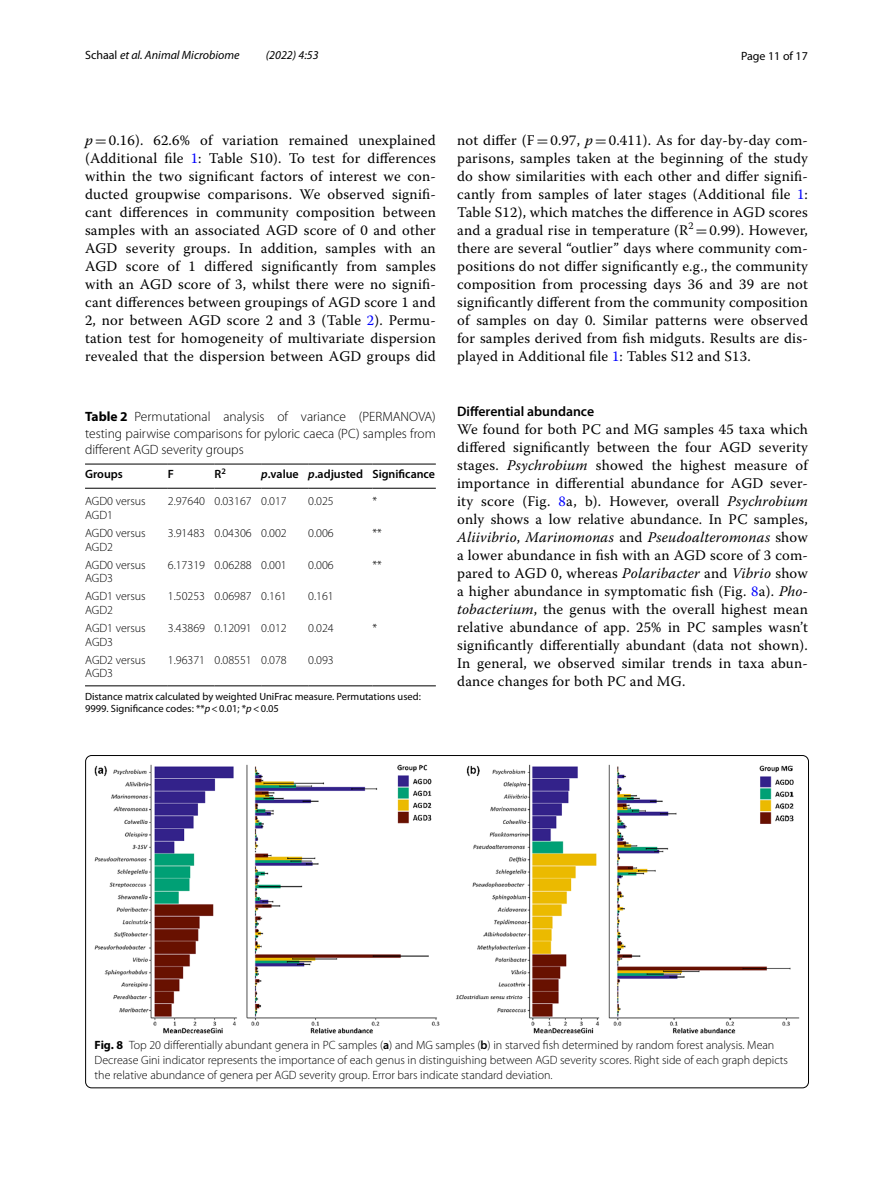
<style>
.page{position:relative;width:893px;height:1187px;background:#fff}
.page>*{position:absolute;margin:0;border:0;box-sizing:border-box;transform-origin:0 0}
.t1{font:14.7px/18px "Warnock Pro";letter-spacing:.015em;color:#000;text-align:justify}
.t2{font:600 13.8px "Myriad Pro";color:#000}
.t3{font:300 13.5px/16.5px "Myriad Pro";color:#000;text-align:justify}
.t4{font:300 12px/13.5px "Myriad Pro";color:#000}
.t5{font:600 12px "Myriad Pro";color:#000}
.t6{font:italic 12px "Myriad Pro";color:#000}
.t7{font:12px "Myriad Pro";color:#000}
.t8{font:10.5px/12.8px "Myriad Pro";color:#000}
.s1{font-style:normal}
.s2{font-style:italic}
.s3{font-family:"MTSY"}
.s4{color:#00f}
.s5{font-weight:700}
.s6{font-weight:600}
</style>
<div class="page">
<hr style="left:85px;top:464px;width:83px;height:1px;background:#000">
<hr style="left:85px;top:488px;width:83px;height:1px;background:#000">
<hr style="left:168px;top:464px;width:46px;height:1px;background:#000">
<hr style="left:168px;top:488px;width:46px;height:1px;background:#000">
<hr style="left:214px;top:464px;width:47px;height:1px;background:#000">
<hr style="left:214px;top:488px;width:47px;height:1px;background:#000">
<hr style="left:261px;top:464px;width:47px;height:1px;background:#000">
<hr style="left:261px;top:488px;width:47px;height:1px;background:#000">
<hr style="left:308px;top:464px;width:64px;height:1px;background:#000">
<hr style="left:308px;top:488px;width:64px;height:1px;background:#000">
<hr style="left:372px;top:464px;width:64px;height:1px;background:#000">
<hr style="left:372px;top:488px;width:64px;height:1px;background:#000">
<hr style="left:85px;top:685px;width:83px;height:1px;background:#000">
<hr style="left:168px;top:685px;width:46px;height:1px;background:#000">
<hr style="left:214px;top:685px;width:47px;height:1px;background:#000">
<hr style="left:261px;top:685px;width:47px;height:1px;background:#000">
<hr style="left:308px;top:685px;width:64px;height:1px;background:#000">
<hr style="left:372px;top:685px;width:64px;height:1px;background:#000">
<img style="left:94px;top:764px;width:706px;height:269px">
<p class="t6" style="left:85px;top:48px;width:156px"><span class="s1">Schaal</span> et al. Animal Microbiome</p>
<p class="t6" style="left:266px;top:48px;width:54px">(2022) 4:53</p>
<p class="t7" style="left:741px;top:48px;width:68px">Page 11 of 17</p>
<p class="t1" style="left:85px;top:131px;width:352px"><span class="s2">p</span><span class="s3">=</span>0.16). 62.6% of variation remained unexplained (Additional file <span class="s4">1</span>: Table S10). To test for differences within the two significant factors of interest we con&shy;ducted groupwise comparisons. We observed signifi&shy;cant differences in community composition between samples with an associated AGD score of 0 and other AGD severity groups. In addition, samples with an AGD score of 1 differed significantly from samples with an AGD score of 3, whilst there were no signifi&shy;cant differences between groupings of AGD score 1 and 2, nor between AGD score 2 and 3 (Table <span class="s4">2</span>). Permu&shy;tation test for homogeneity of multivariate dispersion revealed that the dispersion between AGD groups did</p>
<p class="t1" style="left:457px;top:130px;width:352px">not differ (F<span class="s3">=</span>0.97, <span class="s2">p</span><span class="s3">=</span>0.411). As for day-by-day com&shy;parisons, samples taken at the beginning of the study do show similarities with each other and differ signifi&shy;cantly from samples of later stages (Additional file <span class="s4">1</span>:<br>Table S12), which matches the difference in AGD scores and a gradual rise in temperature (R<sup>2</sup> <span class="s3">=</span>0.99). However, there are several “outlier” days where community com&shy;positions do not differ significantly e.g., the community composition from processing days 36 and 39 are not significantly different from the community composition of samples on day 0. Similar patterns were observed for samples derived from fish midguts. Results are dis&shy;played in Additional file <span class="s4">1</span>: Tables S12 and S13.</p>
<p class="t3" style="left:85px;top:408px;width:352px"><span class="s5">Table 2</span> Permutational analysis of variance (PERMANOVA) testing pairwise comparisons for pyloric caeca (PC) samples from different AGD severity groups</p>
<p class="t5" style="left:85px;top:467px;width:39px">Groups</p>
<p class="t5" style="left:168px;top:467px;width:8px">F</p>
<p class="t5" style="left:214px;top:467px;width:13px">R<sup>2</sup></p>
<p class="t5" style="left:261px;top:467px;width:175px"><span class="s2">p</span>.value <span class="s2">p</span>.adjusted Significance</p>
<p class="t4" style="left:85px;top:495px;width:62px">AGD0 versus<br>AGD1</p>
<p class="t4" style="left:168px;top:495px;width:120px">2.97640 0.03167 0.017</p>
<p class="t4" style="left:308px;top:495px;width:27px">0.025</p>
<p class="t4" style="left:373px;top:495px;width:6px">*</p>
<p class="t4" style="left:85px;top:526px;width:62px">AGD0 versus<br>AGD2</p>
<p class="t4" style="left:168px;top:526px;width:120px">3.91483 0.04306 0.002</p>
<p class="t4" style="left:308px;top:526px;width:27px">0.006</p>
<p class="t4" style="left:373px;top:526px;width:11px">**</p>
<p class="t4" style="left:85px;top:558px;width:62px">AGD0 versus<br>AGD3</p>
<p class="t4" style="left:168px;top:558px;width:120px">6.17319 0.06288 0.001</p>
<p class="t4" style="left:308px;top:558px;width:27px">0.006</p>
<p class="t4" style="left:373px;top:558px;width:11px">**</p>
<p class="t4" style="left:85px;top:590px;width:62px">AGD1 versus<br>AGD2</p>
<p class="t4" style="left:168px;top:590px;width:120px">1.50253 0.06987 0.161</p>
<p class="t4" style="left:308px;top:590px;width:27px">0.161</p>
<p class="t4" style="left:85px;top:621px;width:62px">AGD1 versus<br>AGD3</p>
<p class="t4" style="left:168px;top:621px;width:120px">3.43869 0.12091 0.012</p>
<p class="t4" style="left:308px;top:621px;width:27px">0.024</p>
<p class="t4" style="left:373px;top:621px;width:6px">*</p>
<p class="t4" style="left:85px;top:653px;width:62px">AGD2 versus<br>AGD3</p>
<p class="t4" style="left:168px;top:653px;width:120px">1.96371 0.08551 0.078</p>
<p class="t4" style="left:308px;top:653px;width:27px">0.093</p>
<p class="t8" style="left:85px;top:689px;width:337px">Distance matrix calculated by weighted UniFrac measure. Permutations used:<br>9999. Significance codes: **<span class="s2">p</span>&lt;0.01; *<span class="s2">p</span>&lt;0.05</p>
<p class="t2" style="left:457px;top:402px;width:138px">Differential abundance</p>
<p class="t1" style="left:457px;top:419px;width:352px">We found for both PC and MG samples 45 taxa which differed significantly between the four AGD severity stages. <span class="s2">Psychrobium</span> showed the highest measure of importance in differential abundance for AGD sever&shy;ity score (Fig. <span class="s4">8</span>a, b). However, overall <span class="s2">Psychrobium </span>only shows a low relative abundance. In PC samples, <span class="s2">Aliivibrio</span>, <span class="s2">Marinomonas</span> and <span class="s2">Pseudoalteromonas</span> show a lower abundance in fish with an AGD score of 3 com&shy;pared to AGD 0, whereas <span class="s2">Polaribacter</span> and <span class="s2">Vibrio</span> show a higher abundance in symptomatic fish (Fig. <span class="s4">8</span>a). <span class="s2">Pho&shy;tobacterium</span>, the genus with the overall highest mean relative abundance of app. 25% in PC samples wasn’t significantly differentially abundant (data not shown).<br>In general, we observed similar trends in taxa abun&shy;dance changes for both PC and MG.</p>
<p class="t4" style="left:95px;top:1037px;width:695px;line-height:15px"><span class="s5">Fig. 8</span> Top 20 differentially abundant genera in PC samples (<span class="s6">a</span>) and MG samples (<span class="s6">b</span>) in starved fish determined by random forest analysis. Mean<br>Decrease Gini indicator represents the importance of each genus in distinguishing between AGD severity scores. Right side of each graph depicts the relative abundance of genera per AGD severity group. Error bars indicate standard deviation.</p>
</div>
